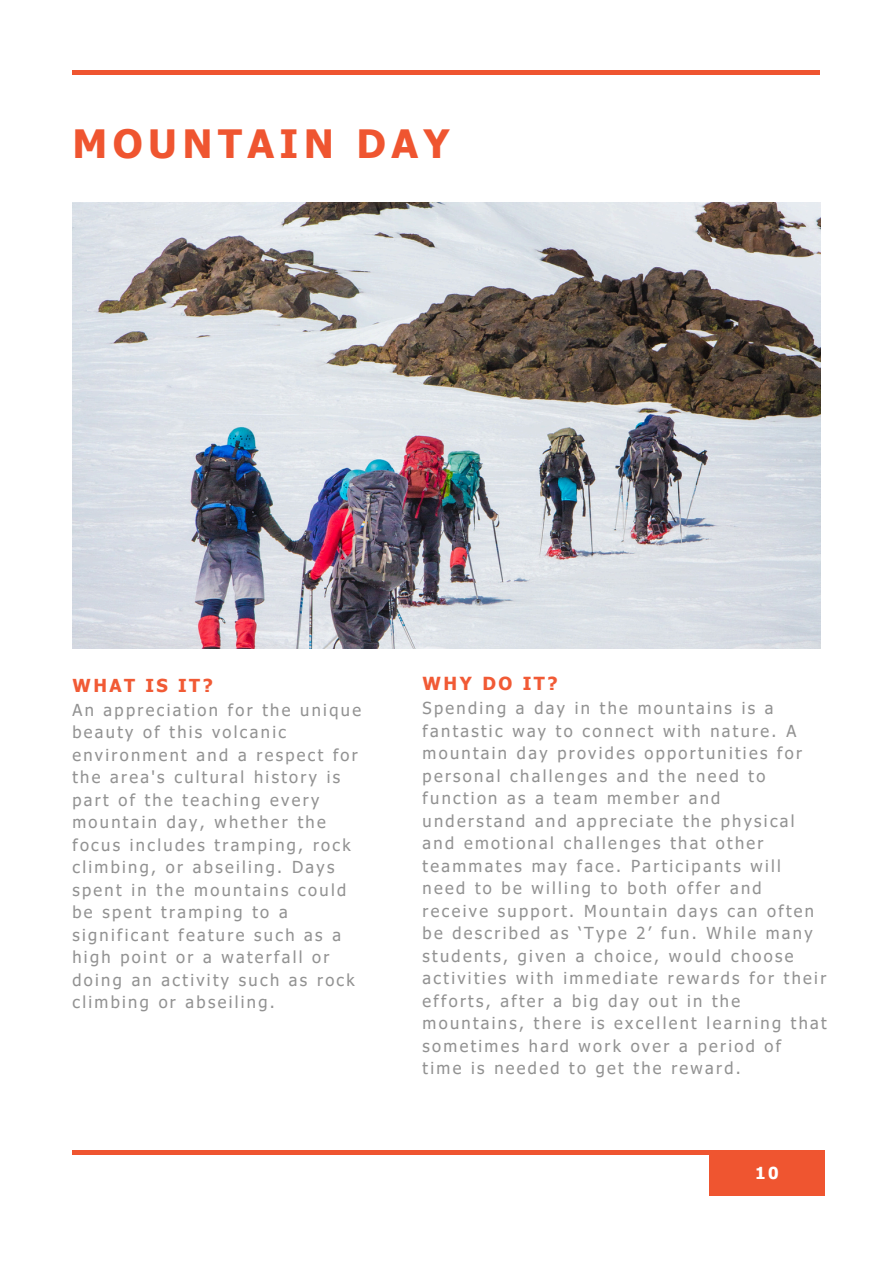
<style>
.page{position:relative;width:894px;height:1264px;background:#fff}
.page>*{position:absolute;margin:0;border:0;box-sizing:border-box;transform-origin:0 0}
.t1{font:700 39px "Tahoma";letter-spacing:.14em;color:#ef5530}
.t2{font:700 18px "Tahoma";letter-spacing:.14em;color:#f15a35}
.t3{font:700 17.85px "Tahoma";letter-spacing:.14em;color:#f15a35}
.t4{font:16.5px/22.5px "Tahoma";letter-spacing:.14em;color:#929292}
.t5{font:700 16.5px "Tahoma";color:#fff}
</style>
<div class="page">
<div style="left:709px;top:1150px;width:114px;height:45px;background:#ef5530"></div>
<hr style="left:72px;top:71px;width:747px;height:3px;background:#ef5530">
<hr style="left:72px;top:1150px;width:747px;height:4px;background:#ef5530">
<img style="left:72px;top:202px;width:747px;height:447px">
<h1 class="t1" style="left:72px;top:119px;width:378px">MOUNTAIN DAY</h1>
<p class="t3" style="left:72px;top:674px;width:142px">WHAT IS IT?</p>
<p class="t4" style="left:72px;top:697px;width:290px">An appreciation for the unique beauty of this volcanic environment and a respect for the area's cultural history is part of the teaching every mountain day, whether the focus includes tramping, rock climbing, or abseiling. Days spent in the mountains could be spent tramping to a significant feature such as a high point or a waterfall or doing an activity such as rock climbing or abseiling.</p>
<p class="t2" style="left:422px;top:672px;width:136px">WHY DO IT?</p>
<p class="t4" style="left:422px;top:696px;width:405px">Spending a day in the mountains is a fantastic way to connect with nature. A mountain day provides opportunities for personal challenges and the need to function as a team member and understand and appreciate the physical and emotional challenges that other teammates may face. Participants will need to be willing to both offer and receive support. Mountain days can often be described as ‘Type 2’ fun. While many students, given a choice, would choose activities with immediate rewards for their efforts, after a big day out in the mountains, there is excellent learning that sometimes hard work over a period of<br>time is needed to get the reward.</p>
<p class="t5" style="left:755px;top:1162px;width:25px">10</p>
</div>
